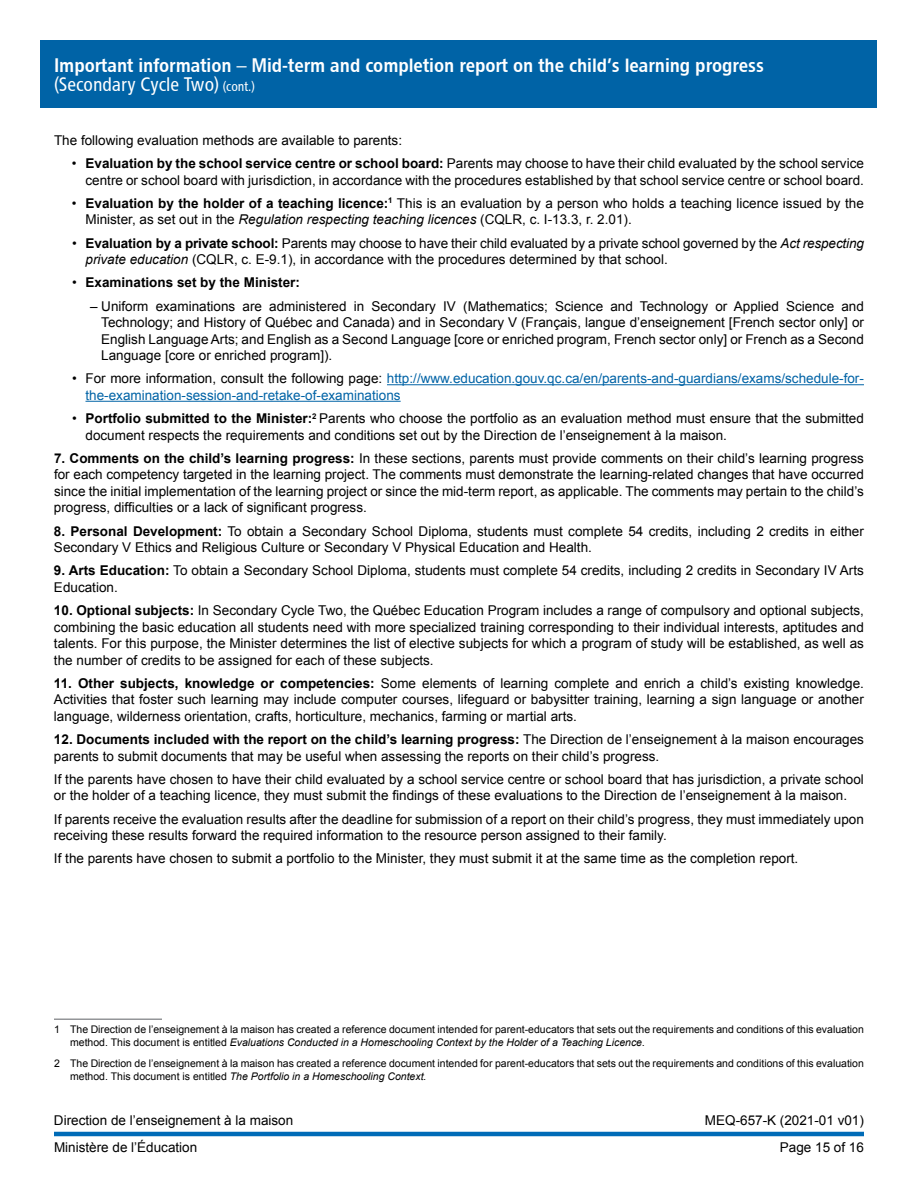
<style>
.page{position:relative;width:918px;height:1188px;background:#fff}
.page>*{position:absolute;margin:0;border:0;box-sizing:border-box;transform-origin:0 0}
.t1{font:19.5px/19.5px "Chaloult Cond Demi Gras Normal";color:#fff}
.t2{font:13.5px/16.5px "Arial";color:#000}
.t3{font:13.5px/16.5px "Arial";color:#0063a6}
.t4{font:700 13.5px "Arial";color:#000}
.Footnote{font:10.5px/13.5px "Arial";color:#000}
.s1{font-family:"Chaloult Cond Normal"}
.s2{font-family:"Chaloult Cond Normal";font-size:13.5px}
.s3{font-weight:700}
.s4{font-style:italic}
.s5{font-weight:400}
.s6{color:#000}
</style>
<div class="page">
<hr style="left:54px;top:1132px;width:810px;height:4px;background:#006bb7">
<hr style="left:387px;top:384px;width:477px;height:1px;background:#0063a6">
<hr style="left:86px;top:401px;width:315px;height:1px;background:#0063a6">
<hr style="left:54px;top:1018px;width:108px;height:2px;background:#939598">
<div style="left:40px;top:40px;width:838px;height:68px;background:#0063a6"></div>
<h2 class="t1" style="left:54px;top:55px;width:711px">Important information – Mid-term and completion report on the child’s learning progress <span class="s1">(Secondary Cycle Two)</span> <span class="s2">(cont.)</span></h2>
<p class="t2" style="left:54px;top:132px;width:350px">The following evaluation methods are available to parents:</p>
<p class="t2" style="left:72px;top:155px;width:794px;text-align:right">• <span class="s3">Evaluation by the school service centre or school board:</span> Parents may choose to have their child evaluated by the school service centre or school board with jurisdiction, in accordance with the procedures established by that school service centre or school board.</p>
<p class="t2" style="left:86px;top:195px;width:780px;text-indent:-14px">• <span class="s3">Evaluation by the holder of a teaching licence:</span><sup>1</sup> This is an evaluation by a person who holds a teaching licence issued by the<br>Minister, as set out in the <span class="s4">Regulation respecting teaching licences</span> (CQLR, c. I-13.3, r. 2.01).</p>
<p class="t2" style="left:86px;top:235px;width:780px;text-indent:-14px">• <span class="s3">Evaluation by a private school:</span> Parents may choose to have their child evaluated by a private school governed by the <span class="s4">Act respecting private education</span> (CQLR, c. E-9.1), in accordance with the procedures determined by that school.</p>
<p class="t4" style="left:72px;top:274px;width:230px"><span class="s5">•</span> Examinations set by the Minister:</p>
<p class="t2" style="left:101px;top:298px;width:764px;text-align:justify;text-indent:-11px">– Uniform examinations are administered in Secondary IV (Mathematics; Science and Technology or Applied Science and Technology; and History of Québec and Canada) and in Secondary V (Français, langue d’enseignement [French sector only] or English Language Arts; and English as a Second Language [core or enriched program, French sector only] or French as a Second Language [core or enriched program]).</p>
<p class="t3" style="left:86px;top:370px;width:780px;text-indent:-14px"><span class="s6">• For more information, consult the following page:</span> http://www.education.gouv.qc.ca/en/parents-and-guardians/exams/schedule-for&shy;the-examination-session-and-retake-of-examinations</p>
<p class="t2" style="left:86px;top:410px;width:780px;text-indent:-14px">• <span class="s3">Portfolio submitted to the Minister:</span><sup>2</sup> Parents who choose the portfolio as an evaluation method must ensure that the submitted document respects the requirements and conditions set out by the Direction de l’enseignement à la maison.</p>
<p class="t2" style="left:54px;top:450px;width:811px;text-align:justify"><span class="s3">7. Comments on the child’s learning progress:</span> In these sections, parents must provide comments on their child’s learning progress for each competency targeted in the learning project. The comments must demonstrate the learning-related changes that have occurred since the initial implementation of the learning project or since the mid-term report, as applicable. The comments may pertain to the child’s progress, difficulties or a lack of significant progress.</p>
<p class="t2" style="left:54px;top:523px;width:811px"><span class="s3">8. Personal Development:</span> To obtain a Secondary School Diploma, students must complete 54 credits, including 2 credits in either<br>Secondary V Ethics and Religious Culture or Secondary V Physical Education and Health.</p>
<p class="t2" style="left:54px;top:562px;width:811px"><span class="s3">9. Arts Education:</span> To obtain a Secondary School Diploma, students must complete 54 credits, including 2 credits in Secondary IV Arts<br>Education.</p>
<p class="t2" style="left:54px;top:602px;width:812px;text-align:justify"><span class="s3">10. Optional subjects:</span> In Secondary Cycle Two, the Québec Education Program includes a range of compulsory and optional subjects, combining the basic education all students need with more specialized training corresponding to their individual interests, aptitudes and talents. For this purpose, the Minister determines the list of elective subjects for which a program of study will be established, as well as the number of credits to be assigned for each of these subjects.</p>
<p class="t2" style="left:54px;top:675px;width:811px;text-align:justify"><span class="s3">11. Other subjects, knowledge or competencies:</span> Some elements of learning complete and enrich a child’s existing knowledge.<br>Activities that foster such learning may include computer courses, lifeguard or babysitter training, learning a sign language or another language, wilderness orientation, crafts, horticulture, mechanics, farming or martial arts.</p>
<p class="t2" style="left:54px;top:731px;width:811px"><span class="s3">12. Documents included with the report on the child’s learning progress:</span> The Direction de l’enseignement à la maison encourages parents to submit documents that may be useful when assessing the reports on their child’s progress.</p>
<p class="t2" style="left:54px;top:771px;width:811px">If the parents have chosen to have their child evaluated by a school service centre or school board that has jurisdiction, a private school or the holder of a teaching licence, they must submit the findings of these evaluations to the Direction de l’enseignement à la maison.</p>
<p class="t2" style="left:54px;top:811px;width:811px">If parents receive the evaluation results after the deadline for submission of a report on their child’s progress, they must immediately upon receiving these results forward the required information to the resource person assigned to their family.</p>
<p class="t2" style="left:54px;top:850px;width:746px">If the parents have chosen to submit a portfolio to the Minister, they must submit it at the same time as the completion report.</p>
<p class="Footnote" style="left:70px;top:1022px;width:795px;text-indent:-16px">1 The Direction de l’enseignement à la maison has created a reference document intended for parent-educators that sets out the requirements and conditions of this evaluation method. This document is entitled <span class="s4">Evaluations Conducted in a Homeschooling Context by the Holder of a Teaching Licence.</span></p>
<p class="Footnote" style="left:70px;top:1056px;width:795px;text-indent:-16px">2 The Direction de l’enseignement à la maison has created a reference document intended for parent-educators that sets out the requirements and conditions of this evaluation method. This document is entitled <span class="s4">The Portfolio in a Homeschooling Context.</span></p>
<p class="t2" style="left:54px;top:1113px;width:241px">Direction de l’enseignement à la maison</p>
<p class="t2" style="left:705px;top:1113px;width:161px">MEQ-657-K (2021-01 v01)</p>
<p class="t2" style="left:54px;top:1140px;width:145px">Ministère de l’Éducation</p>
<p class="t2" style="left:780px;top:1140px;width:86px">Page 15 of 16</p>
</div>
